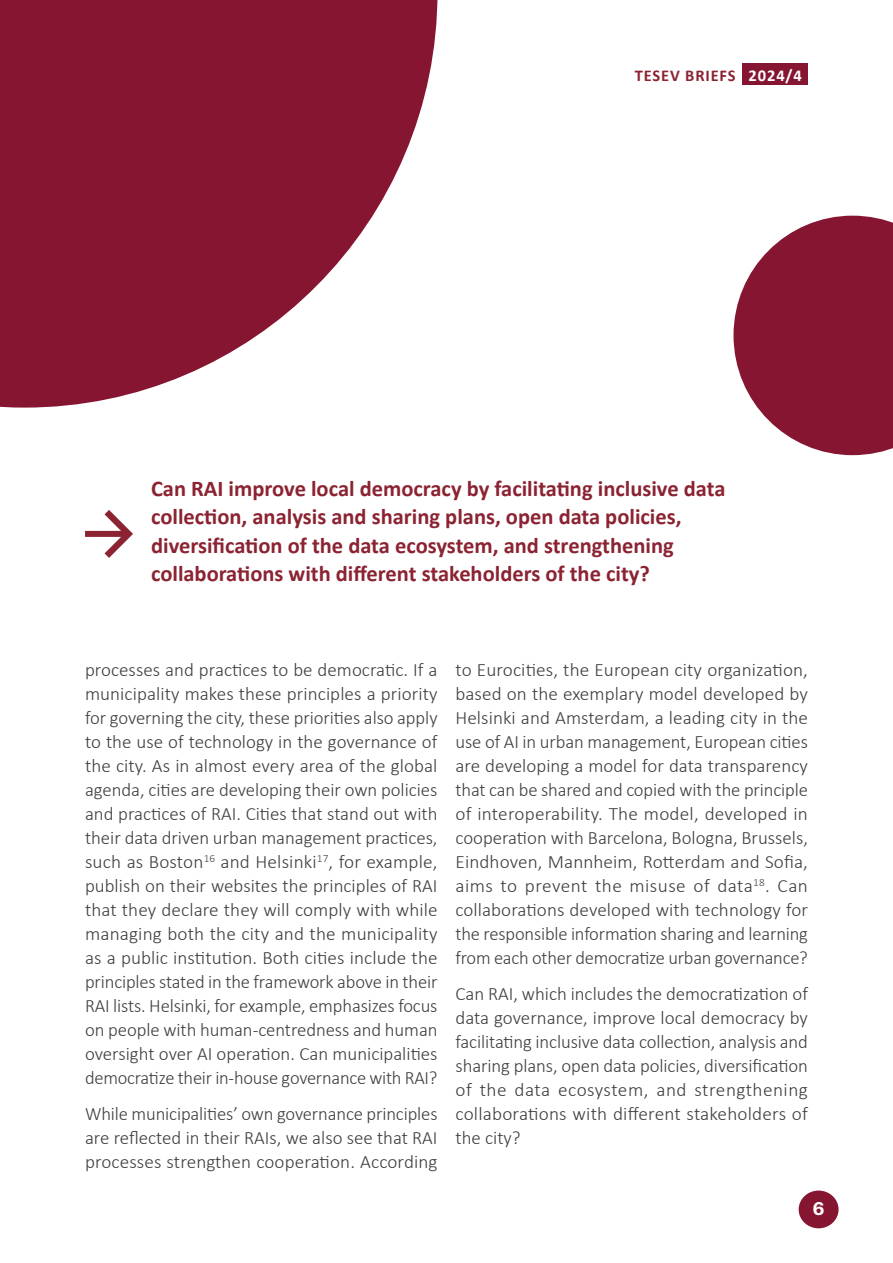
<style>
.page{position:relative;width:893px;height:1263px;background:#fff}
.page>*{position:absolute;margin:0;border:0;box-sizing:border-box;transform-origin:0 0}
.Paragraf_Stili_1{font:700 22.5px/28.5px "Calibri";color:#8b2332}
._2020_FES_Normal_TR{font:300 18.9px/24px "Calibri";letter-spacing:-.01em;color:#3e3e3f;text-align:justify}
.Paragraf_Stili_1-2{font:600 18px "Produkt";color:#fff}
.t1{font:700 16.65px "Calibri";color:#fff}
.t2{font:700 16.5px "Calibri";letter-spacing:.05em;color:#8b2332}
</style>
<div class="page">
<svg style="left:85px;top:510px;width:48px;height:48px"></svg>
<svg style="left:0;top:0;width:437px;height:408px;fill:#861531"></svg>
<svg style="left:733px;top:216px;width:160px;height:239px"></svg>
<div style="left:799px;top:1190px;width:39px;height:38px;background:#861531;border-radius:50%"></div>
<div style="left:743px;top:64px;width:65px;height:21px;background:#861531"></div>
<p class="t2" style="left:635px;top:64px;width:102px">TESEV BRIEFS</p>
<p class="t1" style="left:749px;top:63px;width:55px">2024/4</p>
<p class="Paragraf_Stili_1" style="left:151px;top:473px;width:576px">Can RAI improve local democracy by facilitating inclusive data collection, analysis and sharing plans, open data policies, diversification of the data ecosystem, and strengthening collaborations with different stakeholders of the city?</p>
<p class="_2020_FES_Normal_TR" style="left:85px;top:657px;width:354px">processes and practices to be democratic. If a municipality makes these principles a priority for governing the city, these priorities also apply to the use of technology in the governance of the city. As in almost every area of the global agenda, cities are developing their own policies and practices of RAI. Cities that stand out with their data driven urban management practices, such as Boston<sup>16</sup> and Helsinki<sup>17</sup>, for example, publish on their websites the principles of RAI that they declare they will comply with while managing both the city and the municipality as a public institution. Both cities include the principles stated in the framework above in their RAI lists. Helsinki, for example, emphasizes focus on people with human-centredness and human oversight over AI operation. Can municipalities democratize their in-house governance with RAI?</p>
<p class="_2020_FES_Normal_TR" style="left:85px;top:1101px;width:354px">While municipalities’ own governance principles are reflected in their RAIs, we also see that RAI processes strengthen cooperation. According</p>
<p class="_2020_FES_Normal_TR" style="left:455px;top:657px;width:354px">to Eurocities, the European city organization, based on the exemplary model developed by Helsinki and Amsterdam, a leading city in the use of AI in urban management, European cities are developing a model for data transparency that can be shared and copied with the principle of interoperability. The model, developed in cooperation with Barcelona, Bologna, Brussels, Eindhoven, Mannheim, Rotterdam and Sofia, aims to prevent the misuse of data<sup>18</sup>. Can collaborations developed with technology for the responsible information sharing and learning from each other democratize urban governance?</p>
<p class="_2020_FES_Normal_TR" style="left:455px;top:981px;width:354px">Can RAI, which includes the democratization of data governance, improve local democracy by facilitating inclusive data collection, analysis and sharing plans, open data policies, diversification of the data ecosystem, and strengthening collaborations with different stakeholders of the city?</p>
<p class="Paragraf_Stili_1-2" style="left:813px;top:1196px;width:13px">6</p>
</div>
